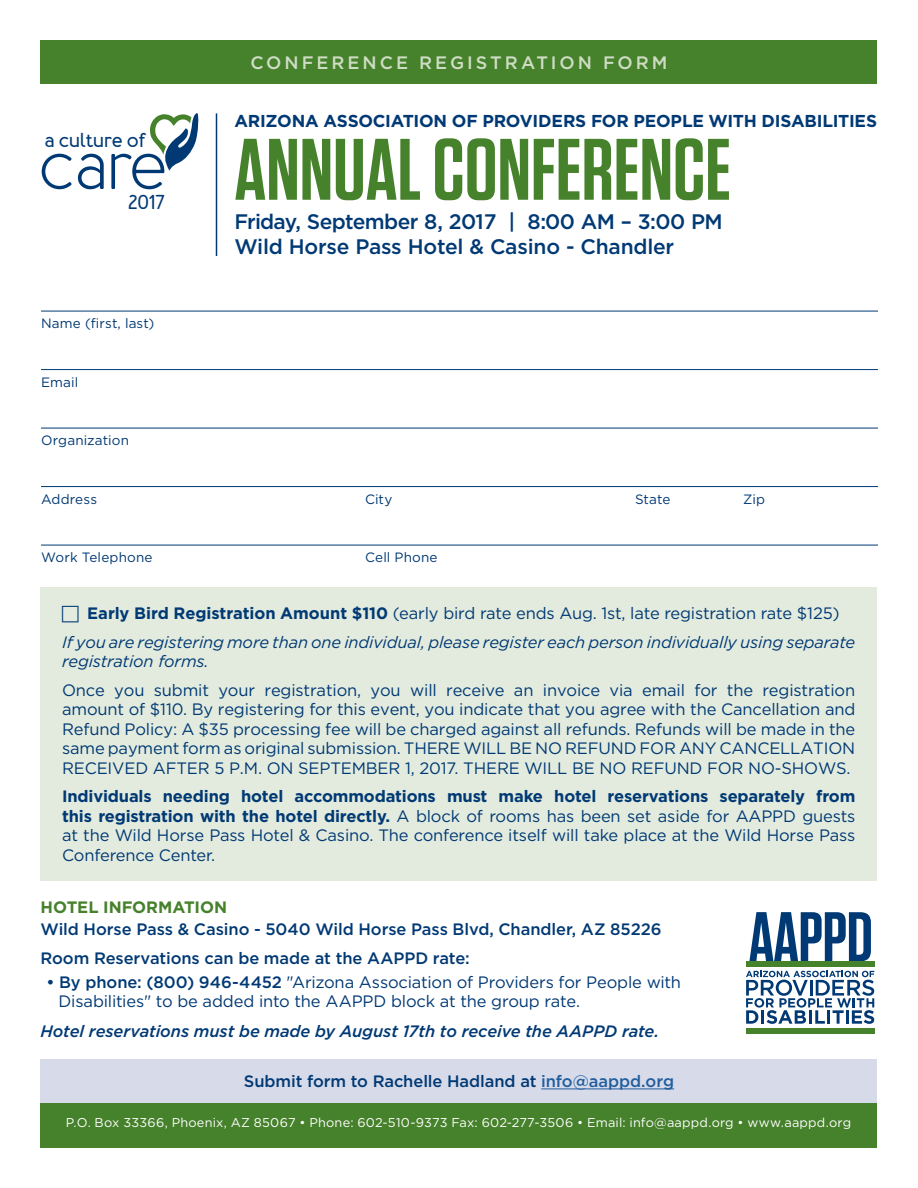
<style>
.page{position:relative;width:918px;height:1188px;background:#fff}
.page>*{position:absolute;margin:0;border:0;box-sizing:border-box;transform-origin:0 0}
.t1{font:600 87px "Tungsten";color:#46812b}
.t2{font:70.05px "Merlo Round";color:#003974}
.t3{font:500 21px/25.2px "Gotham";letter-spacing:-.015em;color:#003974}
.t4{font:700 20.25px "Merlo Round";color:#003974}
.t5{font:500 18px "Gotham";letter-spacing:.165em;color:#cfddc5}
.t6{font:700 17.25px "Gotham";letter-spacing:-.015em;color:#003974}
.t7{font:16.5px/19.5px "Gotham";letter-spacing:-.01em;color:#003974;text-align:justify}
.t8{font:italic 16.5px/28.5px "Gotham";letter-spacing:-.01em;color:#003974;text-align:center}
.t9{font:500 16.5px/28.5px "Gotham";letter-spacing:-.005em;color:#003974}
.t10{font:italic 500 16.5px "Gotham";letter-spacing:-.005em;color:#003974}
.t11{font:700 16.5px "Gotham";letter-spacing:-.005em;color:#46812b}
.t12{font:13.5px "Gotham";letter-spacing:.01em;color:#003974}
.t13{font:12.75px "Gotham";letter-spacing:.015em;color:#fff}
.s1{font-weight:700;font-style:normal}
.s2{font-style:normal}
.s3{font-weight:700}
.s4{font-weight:500}
.s5{color:#215e9e}
</style>
<div class="page">
<div style="left:40px;top:1059px;width:838px;height:59px;background:#d7dae9"></div>
<svg style="left:746px;top:971px;width:128px;height:53px"></svg>
<div style="left:746px;top:1028px;width:128px;height:6px;background:#46812b"></div>
<svg style="left:749px;top:912px;width:122px;height:49px"></svg>
<div style="left:746px;top:961px;width:128px;height:6px;background:#46812b"></div>
<div style="left:40px;top:40px;width:838px;height:44px;background:#46812b"></div>
<hr style="left:41px;top:311px;width:837px;height:1px;background:#003974">
<hr style="left:41px;top:369px;width:837px;height:1px;background:#003974">
<hr style="left:41px;top:428px;width:837px;height:1px;background:#003974">
<hr style="left:41px;top:486px;width:837px;height:1px;background:#003974">
<hr style="left:41px;top:545px;width:837px;height:1px;background:#003974">
<div style="left:40px;top:588px;width:838px;height:293px;background:#e3ebde"></div>
<svg style="left:150px;top:113px;width:49px;height:58px"></svg>
<hr style="left:216px;top:113px;width:1px;height:143px;background:#003974">
<div style="left:40px;top:1103px;width:838px;height:45px;background:#46812b"></div>
<hr style="left:541px;top:1088px;width:133px;height:1px;background:#215e9e">
<p class="t5" style="left:250px;top:51px;width:419px">CONFERENCE REGISTRATION FORM</p>
<p class="t4" style="left:45px;top:128px;width:103px">a culture of</p>
<h2 class="t2" style="left:37px;top:123px;width:133px">care</h2>
<p class="t4" style="left:128px;top:189px;width:38px">2017</p>
<p class="t12" style="left:41px;top:315px;width:115px">Name (first, last)</p>
<p class="t12" style="left:41px;top:373px;width:39px">Email</p>
<p class="t12" style="left:41px;top:432px;width:90px">Organization</p>
<p class="t6" style="left:234px;top:109px;width:644px">ARIZONA ASSOCIATION OF PROVIDERS FOR PEOPLE WITH DISABILITIES</p>
<h1 class="t1" style="left:234px;top:124px;width:498px">ANNUAL CONFERENCE</h1>
<p class="t3" style="left:234px;top:209px;width:490px">Friday, September 8, 2017 | 8:00 AM – 3:00 PM<br>Wild Horse Pass Hotel &amp; Casino - Chandler</p>
<p class="t12" style="left:41px;top:490px;width:58px">Address</p>
<p class="t12" style="left:365px;top:490px;width:29px">City</p>
<p class="t12" style="left:635px;top:490px;width:37px">State</p>
<p class="t12" style="left:743px;top:490px;width:23px">Zip</p>
<p class="t12" style="left:41px;top:549px;width:113px">Work Telephone</p>
<p class="t12" style="left:365px;top:549px;width:74px">Cell Phone</p>
<p class="t8" style="left:62px;top:599px;width:795px"><span class="s1">Early Bird Registration Amount $110</span> <span class="s2">(early bird rate ends Aug. 1st, late registration rate $125)<br></span>If you are registering more than one individual, please register each person individually using separate</p>
<p class="t8" style="left:62px;top:647px;width:148px">registration forms.</p>
<p class="t7" style="left:62px;top:680px;width:795px">Once you submit your registration, you will receive an invoice via email for the registration amount of $110. By registering for this event, you indicate that you agree with the Cancellation and Refund Policy: A $35 processing fee will be charged against all refunds. Refunds will be made in the same payment form as original submission. THERE WILL BE NO REFUND FOR ANY CANCELLATION RECEIVED AFTER 5 P.M. ON SEPTEMBER 1, 2017. THERE WILL BE NO REFUND FOR NO-SHOWS.</p>
<p class="t7" style="left:62px;top:786px;width:795px"><span class="s3">Individuals needing hotel accommodations must make hotel reservations separately from this registration with the hotel directly.</span> A block of rooms has been set aside for AAPPD guests at the Wild Horse Pass Hotel &amp; Casino. The conference itself will take place at the Wild Horse Pass Conference Center.</p>
<p class="t11" style="left:40px;top:896px;width:188px">HOTEL INFORMATION</p>
<p class="t9" style="left:40px;top:915px;width:623px">Wild Horse Pass &amp; Casino - 5040 Wild Horse Pass Blvd, Chandler, AZ 85226<br>Room Reservations can be made at the AAPPD rate:</p>
<p class="t7" style="left:59px;top:972px;width:624px;text-indent:-12px"><span class="s4">• By phone: (800) 946-4452</span> "Arizona Association of Providers for People with<br>Disabilities" to be added into the AAPPD block at the group rate.</p>
<p class="t10" style="left:40px;top:1021px;width:620px">Hotel reservations must be made by August 17th to receive the AAPPD rate.</p>
<p class="t9" style="left:244px;top:1067px;width:432px">Submit form to Rachelle Hadland at <span class="s5">info@aappd.org</span></p>
<p class="t13" style="left:66px;top:1114px;width:787px">P.O. Box 33366, Phoenix, AZ 85067 • Phone: 602-510-9373 Fax: 602-277-3506 • Email: info@aappd.org • www.aappd.org</p>
</div>
